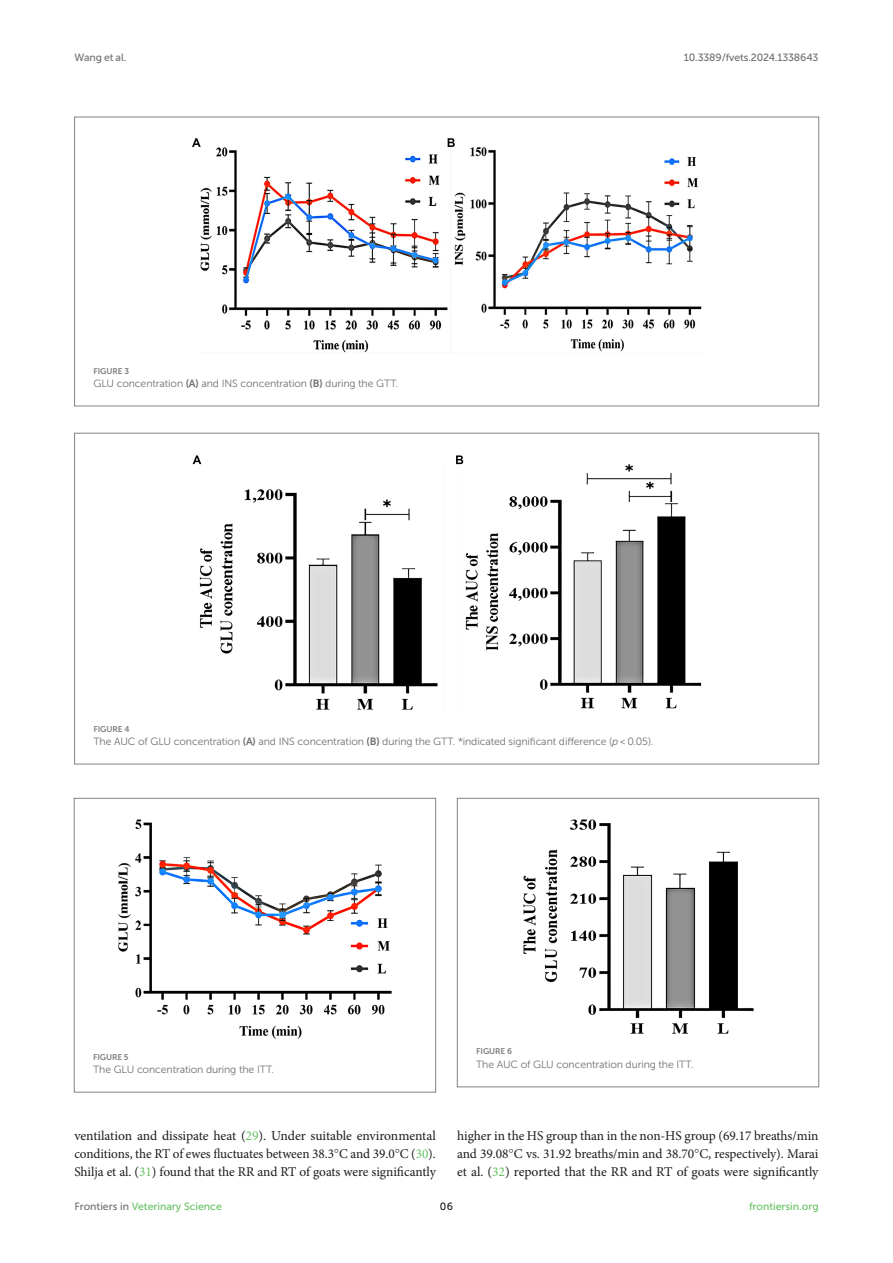
<style>
.page{position:relative;width:893px;height:1263px;background:#fff}
.page>*{position:absolute;margin:0;border:0;box-sizing:border-box;transform-origin:0 0}
.TEXT{font:13.5px/18px "Minion Pro";letter-spacing:-.005em;color:#1b1c1b;text-align:justify}
.FIG_LEG{font:10.5px "Museo Sans 300";letter-spacing:-.01em;color:#706f70}
.t1{font:10.5px "Museo Sans 500";color:#65c161}
.t2{font:10.5px "Museo Sans 500";letter-spacing:-.015em;color:#706f70}
.t3{font:10.5px "Museo Sans 500";color:#1b1c1b}
.FIG_HD{font:8.25px "Museo Sans 700";letter-spacing:-.01em;color:#7e7f7f}
.s1{font-family:"Museo Sans 700"}
.s2{font-style:italic}
.s3{color:#65c161}
.s4{font-family:"STIX"}
.s5{color:#706f70}
</style>
<div class="page">
<img style="left:118px;top:819px;width:274px;height:220px">
<div style="left:74px;top:798px;width:362px;height:294px;border:1px solid #808285"></div>
<img style="left:523px;top:819px;width:231px;height:215px">
<div style="left:457px;top:798px;width:362px;height:289px;border:1px solid #808285"></div>
<img style="left:192px;top:138px;width:510px;height:215px">
<img style="left:192px;top:455px;width:510px;height:255px">
<p class="t2" style="left:74px;top:51px;width:53px">Wang et al.</p>
<p class="t2" style="left:684px;top:51px;width:136px">10.3389/fvets.2024.1338643</p>
<p class="FIG_HD" style="left:94px;top:366px;width:37px">FIGURE 3</p>
<p class="FIG_LEG" style="left:94px;top:378px;width:306px">GLU concentration <span class="s1">(A)</span> and INS concentration <span class="s1">(B)</span> during the GTT.</p>
<p class="FIG_HD" style="left:94px;top:724px;width:37px">FIGURE 4</p>
<p class="FIG_LEG" style="left:94px;top:736px;width:561px">The AUC of GLU concentration <span class="s1">(A)</span> and INS concentration <span class="s1">(B)</span> during the GTT. *indicated significant difference (<span class="s2">p</span> &lt; 0.05).</p>
<p class="FIG_HD" style="left:93px;top:1052px;width:37px">FIGURE 5</p>
<p class="FIG_LEG" style="left:93px;top:1064px;width:182px">The GLU concentration during the ITT.</p>
<p class="FIG_HD" style="left:476px;top:1047px;width:37px">FIGURE 6</p>
<p class="FIG_LEG" style="left:476px;top:1059px;width:219px">The AUC of GLU concentration during the ITT.</p>
<p class="TEXT" style="left:74px;top:1127px;width:363px">ventilation and dissipate heat (<span class="s3">29</span>). Under suitable environmental conditions, the RT of ewes fluctuates between 38.3<span class="s4">°</span>C and 39.0<span class="s4">°</span>C (<span class="s3">30</span>).<br>Shilja et al. (<span class="s3">31</span>) found that the RR and RT of goats were significantly</p>
<p class="TEXT" style="left:457px;top:1127px;width:363px">higher in the HS group than in the non-HS group (69.17 breaths/min and 39.08<span class="s4">°</span>C vs. 31.92 breaths/min and 38.70<span class="s4">°</span>C, respectively). Marai et al. (<span class="s3">32</span>) reported that the RR and RT of goats were significantly</p>
<p class="t1" style="left:74px;top:1200px;width:149px"><span class="s5">Frontiers in</span> Veterinary Science</p>
<p class="t3" style="left:440px;top:1200px;width:15px">06</p>
<p class="t1" style="left:749px;top:1200px;width:71px">frontiersin.org</p>
</div>
